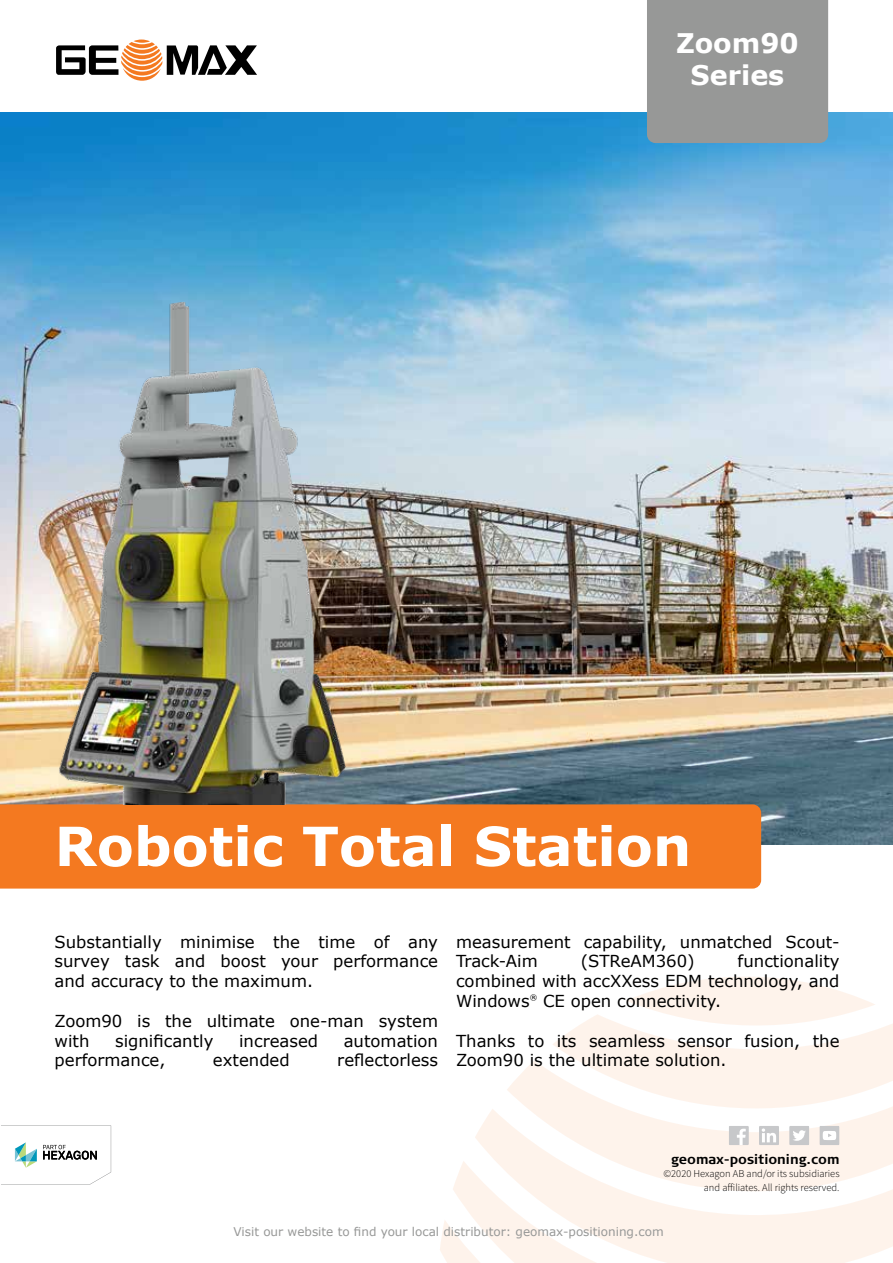
<style>
.page{position:relative;width:893px;height:1263px;background:#fff}
.page>*{position:absolute;margin:0;border:0;box-sizing:border-box;transform-origin:0 0}
.t1{font:700 54px "Verdana";color:#fff}
.t2{font:700 27px/32.4px "Verdana";color:#fff;text-align:center}
.t3{font:16.5px/19.8px "Verdana";color:#000}
.t4{font:700 13.5px "Signa Pro";color:#000}
.t5{font:12px "Verdana";color:#979897}
.t6{font:10.5px/13.5px "Source Sans Variable";color:#000;text-align:right}
.t7{font:7.5px "Verdana";color:#000}
</style>
<div class="page">
<hr style="left:134px;top:40px;width:16px;height:3px;background:#f47920;border-radius:50%">
<svg style="left:56px;top:42px;width:201px;height:39px"></svg>
<svg style="left:475px;top:1109px;width:32px;height:52px;fill:#fef3eb"></svg>
<svg style="left:507px;top:1061px;width:386px;height:100px;fill:#fef3eb"></svg>
<svg style="left:552px;top:977px;width:341px;height:132px"></svg>
<svg style="left:440px;top:1161px;width:453px;height:102px"></svg>
<img style="left:0;top:112px;width:893px;height:733px">
<div style="left:647px;top:0;width:181px;height:143px;background:#979897"></div>
<svg style="left:1px;top:1125px;width:110px;height:59px"></svg>
<svg style="left:819px;top:1126px;width:20px;height:19px"></svg>
<svg style="left:789px;top:1126px;width:20px;height:19px"></svg>
<svg style="left:759px;top:1126px;width:20px;height:19px"></svg>
<svg style="left:729px;top:1126px;width:20px;height:19px"></svg>
<div style="left:0;top:804px;width:761px;height:84px;background:#f47920"></div>
<img style="left:31px;top:277px;width:327px;height:527px">
<h2 class="t2" style="left:676px;top:27px;width:124px">Zoom90<br>Series</h2>
<h1 class="t1" style="left:55px;top:811px;width:638px">Robotic Total Station</h1>
<p class="t3" style="left:55px;top:931px;width:385px;text-align:justify">Substantially minimise the time of any survey task and boost your performance and accuracy to the maximum.</p>
<p class="t3" style="left:55px;top:1011px;width:385px">Zoom90 is the ultimate one-man system with</p>
<p class="t3" style="left:115px;top:1030px;width:100px">significantly</p>
<p class="t3" style="left:239px;top:1030px;width:81px">increased</p>
<p class="t3" style="left:344px;top:1030px;width:96px">automation</p>
<p class="t3" style="left:55px;top:1050px;width:112px">performance,</p>
<p class="t3" style="left:213px;top:1050px;width:78px">extended</p>
<p class="t3" style="left:337px;top:1050px;width:102px">reflectorless</p>
<p class="t3" style="left:456px;top:931px;width:385px">measurement capability, unmatched Scout-<br>Track-Aim</p>
<p class="t3" style="left:456px;top:951px;width:385px;text-align:justify;text-indent:282px">functionality combined with accXXess EDM technology, and Windows</p>
<p class="t3" style="left:581px;top:951px;width:115px">(STReAM360)</p>
<p class="t7" style="left:530px;top:992px;width:9px">®</p>
<p class="t3" style="left:543px;top:991px;width:180px">CE open connectivity.</p>
<p class="t3" style="left:456px;top:1030px;width:385px">Thanks to its seamless sensor fusion, the<br>Zoom90 is the ultimate solution.</p>
<p class="t4" style="left:671px;top:1150px;width:170px">geomax-positioning.com</p>
<p class="t6" style="left:663px;top:1167px;width:178px">©2020 Hexagon AB and/or its subsidiaries and affiliates. All rights reserved.</p>
<p class="t5" style="left:233px;top:1223px;width:432px">Visit our website to find your local distributor: geomax-positioning.com</p>
</div>
